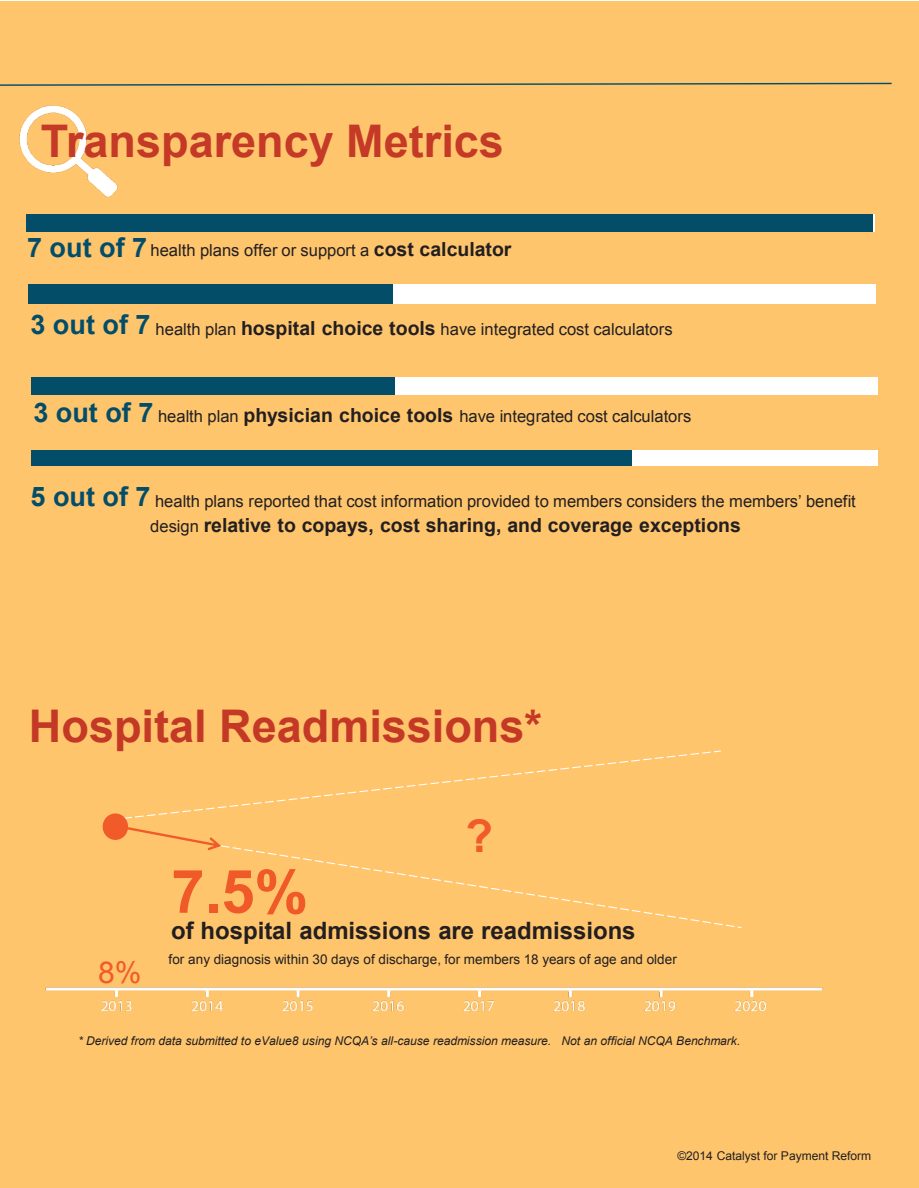
<style>
.page{position:relative;width:919px;height:1188px;background:#fff}
.page>*{position:absolute;margin:0;border:0;box-sizing:border-box;transform-origin:0 0}
.t1{font:700 60px "Arial";color:#f05a28}
.t2{font:700 45px "Arial";color:#c43926}
.t3{font:700 45px "Arial";color:#c53927}
.t4{font:700 45px "Arial";color:#f15a29}
.t5{font:30px "Arial";color:#f15a29}
.t6{font:700 27px "Arial";color:#034d69}
.t7{font:700 24px "Arial";color:#231f20}
.t8{font:700 19.5px "Arial";color:#231f20}
.t9{font:16.5px "Arial";color:#231f20}
.t10{font:13.5px "Arial";color:#231f20}
.t11{font:italic 12px "Arial";letter-spacing:-.005em;color:#231f20}
.t12{font:12px "Arial";letter-spacing:-.005em;color:#231f20}
.s1{font-weight:700;font-size:19.5px}
.s2{font-weight:400;font-size:16.5px}
</style>
<div class="page">
<div style="left:0;top:1px;width:918px;height:1187px;background:#fec56d"></div>
<svg style="left:141px;top:82px;width:751px;height:6px;background:#c1a76b"></svg>
<img style="left:0;top:81px;width:141px;height:141px">
<div style="left:122px;top:750px;width:600px;height:69px;background:#fec56d"></div>
<div style="left:219px;top:845px;width:523px;height:84px;background:#fec56d"></div>
<div style="left:104px;top:815px;width:22px;height:23px;background:#f15a29;border-radius:50%"></div>
<div style="left:103px;top:813px;width:25px;height:27px;border:3px solid #f15a29;border-radius:50%"></div>
<img style="left:9px;top:971px;width:849px;height:46px">
<svg style="left:119px;top:825px;width:102px;height:25px;background:#fcb563"></svg>
<div style="left:26px;top:214px;width:847px;height:17px;background:#034d69"></div>
<svg style="left:873px;top:214px;width:1px;height:17px"></svg>
<div style="left:31px;top:450px;width:601px;height:16px;background:#034d69"></div>
<div style="left:632px;top:450px;width:246px;height:16px;background:#fff"></div>
<div style="left:31px;top:378px;width:364px;height:17px;background:#034d69"></div>
<div style="left:395px;top:378px;width:483px;height:17px;background:#fff"></div>
<div style="left:28px;top:284px;width:364px;height:20px;background:#034d69"></div>
<div style="left:392px;top:284px;width:483px;height:20px;background:#fff"></div>
<h2 class="t3" style="left:41px;top:116px;width:464px">Transparency Metrics</h2>
<h3 class="t6" style="left:27px;top:232px;width:122px">7 out of 7</h3>
<p class="t9" style="left:150px;top:241px;width:362px">health plans offer or support a <span class="s1">cost calculator</span></p>
<h3 class="t6" style="left:30px;top:310px;width:122px">3 out of 7</h3>
<p class="t9" style="left:156px;top:320px;width:518px">health plan <span class="s1">hospital choice tools</span> have integrated cost calculators</p>
<h3 class="t6" style="left:33px;top:398px;width:122px">3 out of 7</h3>
<p class="t9" style="left:158px;top:407px;width:534px">health plan <span class="s1">physician choice tools</span> have integrated cost calculators</p>
<h3 class="t6" style="left:30px;top:482px;width:122px">5 out of 7</h3>
<p class="t9" style="left:155px;top:492px;width:702px">health plans reported that cost information provided to members considers the members’ benefit</p>
<p class="t8" style="left:150px;top:515px;width:592px"><span class="s2">design</span> relative to copays, cost sharing, and coverage exceptions</p>
<h2 class="t2" style="left:29px;top:701px;width:514px">Hospital Readmissions*</h2>
<h3 class="t5" style="left:98px;top:956px;width:45px">8%</h3>
<h1 class="t1" style="left:171px;top:858px;width:138px">7.5%</h1>
<h2 class="t4" style="left:465px;top:811px;width:29px">?</h2>
<h3 class="t7" style="left:171px;top:917px;width:466px">of hospital admissions are readmissions</h3>
<p class="t10" style="left:169px;top:952px;width:509px">for any diagnosis within 30 days of discharge, for members 18 years of age and older</p>
<p class="t11" style="left:78px;top:1034px;width:663px">* Derived from data submitted to eValue8 using NCQA’s all-cause readmission measure. Not an official NCQA Benchmark.</p>
<p class="t12" style="left:677px;top:1149px;width:195px">©2014 Catalyst for Payment Reform</p>
</div>
